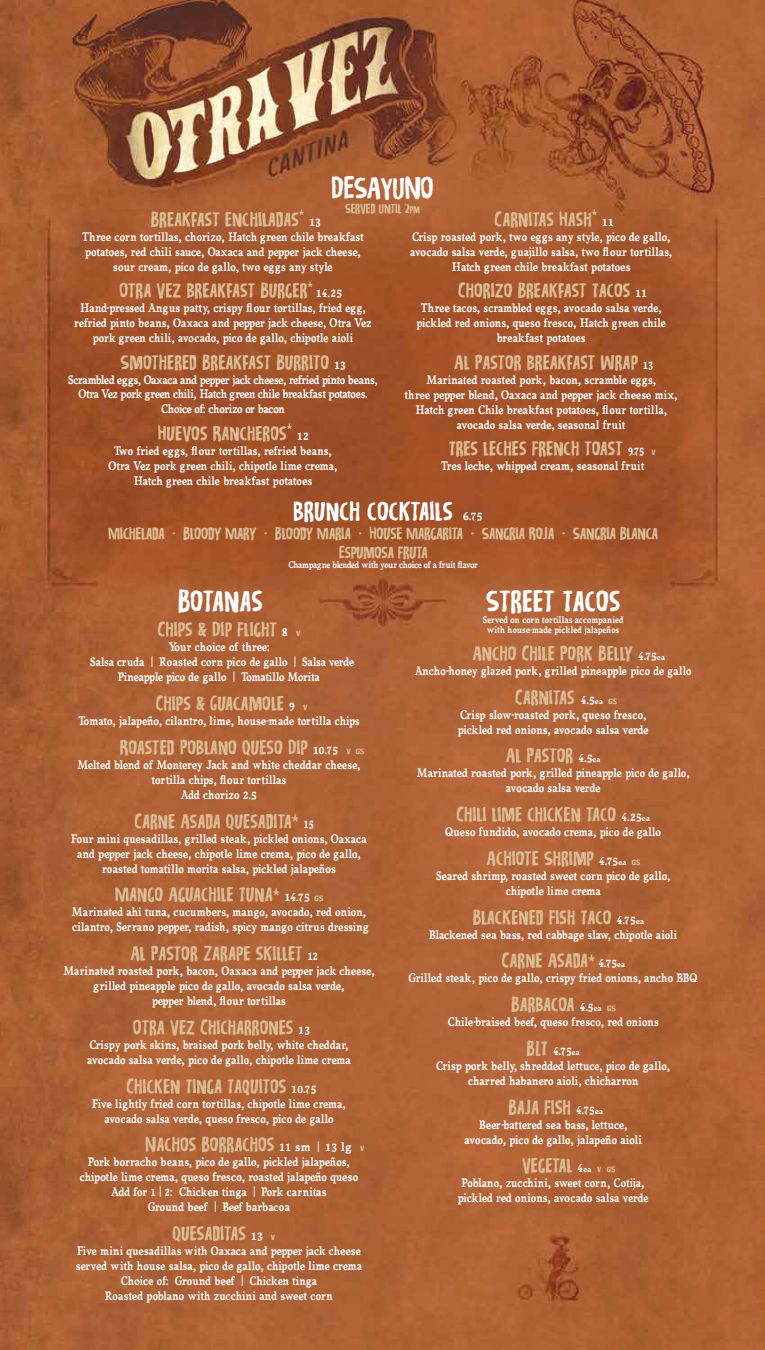
<style>
.page{position:relative;width:765px;height:1350px;background:#fff}
.page>*{position:absolute;margin:0;border:0;box-sizing:border-box;transform-origin:0 0}
.t1{font:22.5px "Repetition DEMO";color:#fff;scale:1.2 1}
.t2{font:22.5px "Repetition DEMO";letter-spacing:-.02em;color:#fff;scale:1.2 1}
.t3{font:20px "Repetition DEMO";color:#fff;scale:1.2 1}
.t4{font:15px "Repetition DEMO";color:#dcbe96;scale:1.2 1}
.t5{font:12.5px/18.8px "Repetition DEMO";letter-spacing:-.02em;color:#dcbe96;text-align:center;scale:1.2 1}
.t6{font:700 11.25px/15px "Killam";color:#fff;text-align:center;scale:.8 1}
.t7{font:700 11.25px/15px "Killam";letter-spacing:-.04em;color:#fff;text-align:center;scale:.8 1}
.t8{font:700 11.25px/15px "Killam";color:#fff;text-align:center;scale:.9 1}
.t9{font:10px "Repetition DEMO";letter-spacing:-.02em;color:#dcbe96;scale:1.2 1}
.t10{font:700 8.75px/10px "Killam";letter-spacing:-.005em;color:#fff;text-align:center;scale:.8 1}
.t11{font:700 8.75px "Killam";letter-spacing:-.04em;color:#fff;scale:.8 1}
.t12{font:8.75px "Repetition DEMO";color:#dcbe96;scale:1.2 1}
.s1{font-size:7.5px}
.s2{font-family:"Killam";font-weight:700;font-size:11.25px;color:#fff}
.s3{font-family:"P22 Posada";font-size:7.5px}
.s4{font-family:"Killam";font-weight:700;font-size:11.25px}
.s5{font-family:"Killam";font-weight:700;font-size:7.5px;color:#fff}
.s6{font-family:"Repetition DEMO";font-weight:400;font-size:15px;color:#dcbe96}
</style>
<div class="page">
<img style="left:0;top:0;width:765px;height:1350px">
<h1 class="t2" style="left:331px;top:171px;width:87px">DESAYUNO</h1>
<p class="t9" style="left:345px;top:201px;width:64px">SERVED UNTIL 2<span class="s1">PM</span></p>
<h3 class="t4" style="left:151px;top:208px;width:125px">BREAKFAST ENCHILADAS</h3>
<p class="t12" style="left:299px;top:207px;width:6px">*</p>
<h3 class="t4" style="left:495px;top:208px;width:82px">CARNITAS HASH</h3>
<p class="t12" style="left:592px;top:207px;width:6px">*</p>
<p class="t8" style="left:309px;top:214px;width:14px">13</p>
<p class="t6" style="left:82px;top:229px;width:354px">Three corn tortillas, chorizo, Hatch green chile breakfast</p>
<p class="t6" style="left:85px;top:244px;width:346px">potatoes, red chili sauce, Oaxaca and pepper jack cheese,</p>
<p class="t6" style="left:113px;top:259px;width:276px">sour cream, pico de gallo, two eggs any style</p>
<h3 class="t4" style="left:119px;top:279px;width:158px">OTRA VEZ BREAKFAST BURGER</h3>
<p class="t12" style="left:307px;top:278px;width:6px">*</p>
<p class="t8" style="left:602px;top:214px;width:14px">11</p>
<p class="t6" style="left:412px;top:229px;width:324px">Crisp roasted pork, two eggs any style, pico de gallo,</p>
<p class="t6" style="left:410px;top:244px;width:329px">avocado salsa verde, guajillo salsa, two flour tortillas,</p>
<p class="t6" style="left:452px;top:259px;width:225px">Hatch green chile breakfast potatoes</p>
<h3 class="t4" style="left:458px;top:279px;width:159px">CHORIZO BREAKFAST TACOS <span class="s2">11</span></h3>
<p class="t6" style="left:416px;top:300px;width:314px">Three tacos, scrambled eggs, avocado salsa verde, pickled red onions, queso fresco, Hatch green chile breakfast potatoes</p>
<h3 class="t4" style="left:454px;top:350px;width:167px">AL PASTOR BREAKFAST WRAP <span class="s2">13</span></h3>
<p class="t6" style="left:405px;top:372px;width:342px">Marinated roasted pork, bacon, scramble eggs,<br>three pepper blend, Oaxaca and pepper jack cheese mix, Hatch green Chile breakfast potatoes, flour tortilla, avocado salsa verde, seasonal fruit</p>
<h3 class="t4" style="left:449px;top:437px;width:174px">TRES LECHES FRENCH TOAST <span class="s2">9.75</span> <span class="s3">V</span></h3>
<p class="t6" style="left:441px;top:458px;width:255px">Tres leche, whipped cream, seasonal fruit</p>
<p class="t8" style="left:316px;top:285px;width:30px">14.25</p>
<p class="t6" style="left:80px;top:300px;width:359px">Hand-pressed Angus patty, crispy flour tortillas, fried egg,</p>
<p class="t6" style="left:74px;top:315px;width:373px">refried pinto beans, Oaxaca and pepper jack cheese, Otra Vez</p>
<p class="t6" style="left:93px;top:330px;width:327px">pork green chili, avocado, pico de gallo, chipotle aioli</p>
<h3 class="t4" style="left:121px;top:350px;width:189px">SMOTHERED BREAKFAST BURRITO <span class="s2">13</span></h3>
<p class="t7" style="left:68px;top:372px;width:388px">Scrambled eggs, Oaxaca and pepper jack cheese, refried pinto beans,<br>Otra Vez pork green chili, Hatch green chile breakfast potatoes.<br>Choice of: chorizo or bacon</p>
<h3 class="t4" style="left:158px;top:422px;width:109px">HUEVOS RANCHEROS</h3>
<p class="t12" style="left:287px;top:420px;width:6px">*</p>
<p class="t8" style="left:297px;top:428px;width:14px">12</p>
<p class="t6" style="left:114px;top:443px;width:274px">Two fried eggs, flour tortillas, refried beans,</p>
<p class="t6" style="left:108px;top:458px;width:288px">Otra Vez pork green chili, chipotle lime crema,</p>
<p class="t6" style="left:134px;top:473px;width:225px">Hatch green chile breakfast potatoes</p>
<h2 class="t3" style="left:293px;top:495px;width:159px">BRUNCH COCKTAILS <span class="s4">6.75</span></h2>
<p class="t5" style="left:108px;top:523px;width:460px">MICHELADA • BLOODY MARY • BLOODY MARIA • HOUSE MARGARITA • SANGRIA ROJA • SANGRIA BLANCA<br>ESPUMOSA FRUTA</p>
<p class="t11" style="left:288px;top:558px;width:239px">Champagne blended with your choice of a fruit flavor</p>
<h1 class="t1" style="left:178px;top:583px;width:72px">BOTANAS</h1>
<h1 class="t1" style="left:486px;top:583px;width:113px">STREET TACOS</h1>
<p class="t10" style="left:483px;top:615px;width:177px">Served on corn tortillas accompanied with house-made pickled jalapeños</p>
<h3 class="t4" style="left:158px;top:618px;width:121px">CHIPS &amp; DIP FLIGHT <span class="s2">8</span> <span class="s3">V</span></h3>
<p class="t6" style="left:90px;top:639px;width:331px">Your choice of three:<br>Salsa cruda | Roasted corn pico de gallo | Salsa verde<br>Pineapple pico de gallo | Tomatillo Morita</p>
<h3 class="t4" style="left:156px;top:692px;width:128px">CHIPS &amp; GUACAMOLE <span class="s2">9</span> <span class="s3">V</span></h3>
<p class="t6" style="left:78px;top:713px;width:353px">Tomato, jalapeño, cilantro, lime, house-made tortilla chips</p>
<h3 class="t4" style="left:120px;top:736px;width:205px">ROASTED POBLANO QUESO DIP <span class="s2">10.75</span> <span class="s3">V GS</span></h3>
<p class="t6" style="left:77px;top:757px;width:355px">Melted blend of Monterey Jack and white cheddar cheese, tortilla chips, flour tortillas<br>Add chorizo 2.5</p>
<h3 class="t4" style="left:134px;top:809px;width:151px">CARNE ASADA QUESADITA<sup>*</sup> <span class="s2">15</span></h3>
<p class="t6" style="left:71px;top:831px;width:371px">Four mini quesadillas, grilled steak, pickled onions, Oaxaca and pepper jack cheese, chipotle lime crema, pico de gallo, roasted tomatillo morita salsa, pickled jalapeños</p>
<h3 class="t4" style="left:115px;top:883px;width:175px">MANGO AGUACHILE TUNA<sup>*</sup> <span class="s2">14.75</span> <span class="s3">GS</span></h3>
<p class="t6" style="left:72px;top:904px;width:373px;text-align:left">Marinated ahi tuna, cucumbers, mango, avocado, red onion, cilantro, Serrano pepper, radish, spicy mango citrus dressing</p>
<h3 class="t4" style="left:130px;top:942px;width:158px">AL PASTOR ZARAPE SKILLET <span class="s2">12</span></h3>
<p class="t6" style="left:63px;top:963px;width:391px">Marinated roasted pork, bacon, Oaxaca and pepper jack cheese, grilled pineapple pico de gallo, avocado salsa verde,<br>pepper blend, flour tortillas</p>
<h3 class="t4" style="left:133px;top:1016px;width:149px">OTRA VEZ CHICHARRONES <span class="s2">13</span></h3>
<p class="t6" style="left:87px;top:1037px;width:331px;text-align:left">Crispy pork skins, braised pork belly, white cheddar, avocado salsa verde, pico de gallo, chipotle lime crema</p>
<h3 class="t4" style="left:127px;top:1074px;width:160px">CHICKEN TINGA TAQUITOS <span class="s2">10.75</span></h3>
<p class="t6" style="left:92px;top:1096px;width:319px">Five lightly fried corn tortillas, chipotle lime crema, avocado salsa verde, queso fresco, pico de gallo</p>
<h3 class="t4" style="left:145px;top:1133px;width:185px">NACHOS BORRACHOS <span class="s2">11 sm | 13 lg</span> <span class="s3">V</span></h3>
<p class="t6" style="left:80px;top:1154px;width:350px">Pork borracho beans, pico de gallo, pickled jalapeños, chipotle lime crema, queso fresco, roasted jalapeño queso Add for 1 | 2: Chicken tinga | Pork carnitas<br>Ground beef | Beef barbacoa</p>
<h3 class="t4" style="left:173px;top:1222px;width:88px">QUESADITAS <span class="s2">13</span> <span class="s3">V</span></h3>
<p class="t6" style="left:76px;top:1243px;width:359px">Five mini quesadillas with Oaxaca and pepper jack cheese served with house salsa, pico de gallo, chipotle lime crema Choice of: Ground beef | Chicken tinga<br>Roasted poblano with zucchini and sweet corn</p>
<h3 class="t4" style="left:472px;top:642px;width:162px">ANCHO CHILE PORK BELLY <span class="s2">4.75</span><span class="s5">ea</span></h3>
<p class="t6" style="left:415px;top:663px;width:347px">Ancho-honey glazed pork, grilled pineapple pico de gallo</p>
<h3 class="t4" style="left:515px;top:685px;width:86px">CARNITAS <span class="s2">4.5</span><span class="s5">ea</span> <span class="s3">GS</span></h3>
<p class="t6" style="left:458px;top:707px;width:240px;text-align:left">Crisp slow-roasted pork, queso fresco, pickled red onions, avocado salsa verde</p>
<h3 class="t4" style="left:506px;top:744px;width:80px">AL PASTOR <span class="s2">4.5</span><span class="s5">ea</span></h3>
<p class="t6" style="left:417px;top:765px;width:343px">Marinated roasted pork, grilled pineapple pico de gallo, avocado salsa verde</p>
<h3 class="t4" style="left:457px;top:803px;width:163px">CHILI LIME CHICKEN TACO <span class="s2">4.25</span><span class="s5">ea</span></h3>
<p class="t6" style="left:446px;top:824px;width:271px">Queso fundido, avocado crema, pico de gallo</p>
<h3 class="t4" style="left:487px;top:847px;width:130px">ACHIOTE SHRIMP <span class="s2">4.75</span><span class="s5">ea</span> <span class="s3">GS</span></h3>
<p class="t6" style="left:436px;top:868px;width:295px">Seared shrimp, roasted sweet corn pico de gallo, chipotle lime crema</p>
<h3 class="t4" style="left:473px;top:905px;width:144px">BLACKENED FISH TACO <span class="s2">4.75</span><span class="s5">ea</span></h3>
<p class="t6" style="left:429px;top:927px;width:312px">Blackened sea bass, red cabbage slaw, chipotle aioli</p>
<h3 class="t4" style="left:502px;top:949px;width:104px">CARNE ASADA<sup>*</sup> <span class="s2">4.75</span><span class="s5">ea</span></h3>
<p class="t6" style="left:409px;top:970px;width:363px">Grilled steak, pico de gallo, crispy fried onions, ancho BBQ</p>
<h3 class="t4" style="left:511px;top:993px;width:89px">BARBACOA <span class="s2">4.5</span><span class="s5">ea</span> <span class="s3">GS</span></h3>
<p class="t6" style="left:448px;top:1014px;width:265px">Chile-braised beef, queso fresco, red onions</p>
<p class="t8" style="left:436px;top:1043px;width:262px"><span class="s6">BLT</span> 4.75<span class="s1">ea<br></span>Crisp pork belly, shredded lettuce, pico de gallo, charred habanero aioli, chicharron</p>
<h3 class="t4" style="left:509px;top:1095px;width:80px">BAJA FISH <span class="s2">4.75</span><span class="s5">ea</span></h3>
<p class="t6" style="left:465px;top:1117px;width:223px">Beer-battered sea bass, lettuce, avocado, pico de gallo, jalapeño aioli</p>
<h3 class="t4" style="left:522px;top:1154px;width:79px">VEGETAL <span class="s2">4</span><span class="s5">ea</span> <span class="s3">V GS</span></h3>
<p class="t6" style="left:458px;top:1175px;width:240px">Poblano, zucchini, sweet corn, Cotija, pickled red onions, avocado salsa verde</p>
</div>
